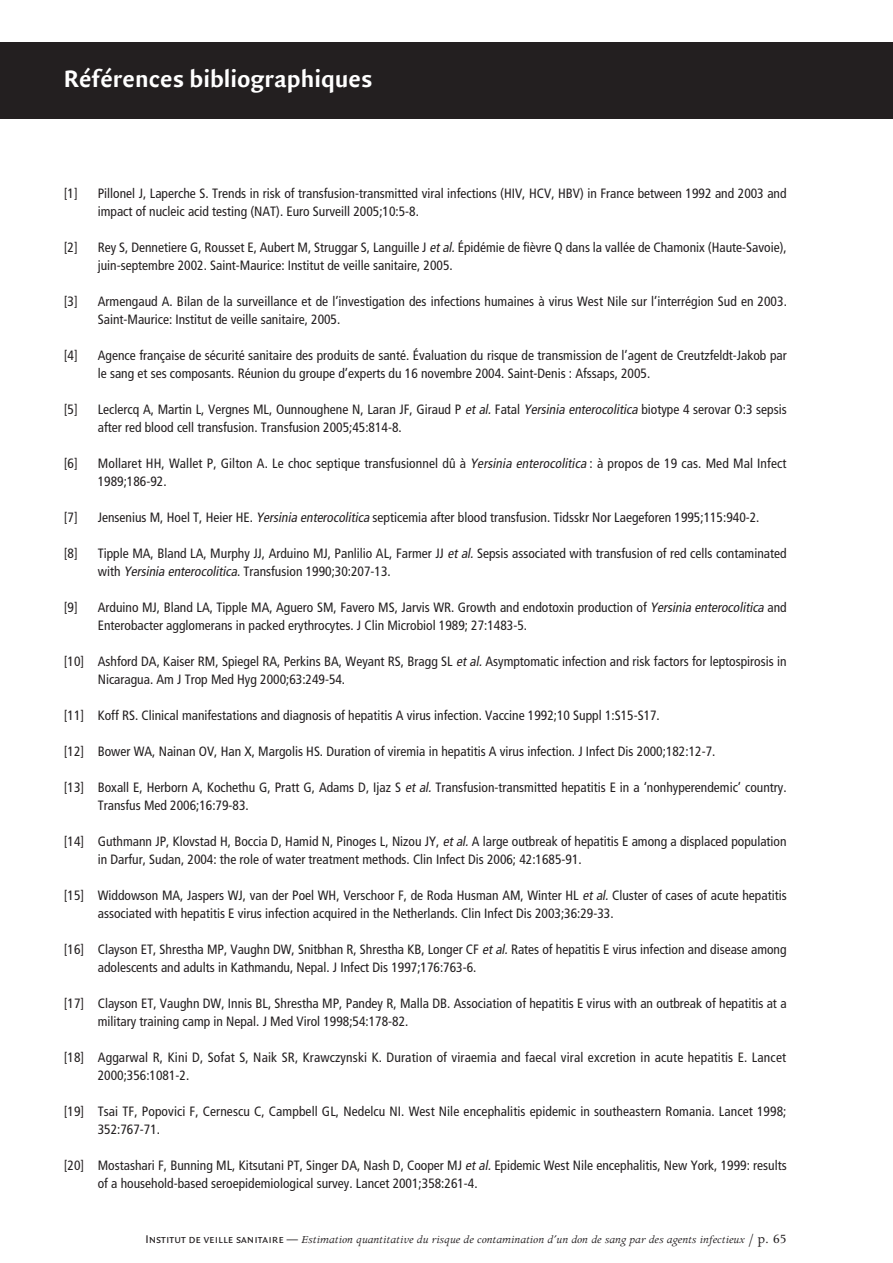
<style>
.page{position:relative;width:893px;height:1263px;background:#fff}
.page>*{position:absolute;margin:0;border:0;box-sizing:border-box;transform-origin:0 0}
.t1{font:700 25.5px "Quadraat Sans";color:#fff}
.t2{font:condensed 13.5px/18px "Frutiger LT Std";color:#231f20}
.t3{font:italic 12px "Apollo";color:#231f20}
.s1{font-style:italic}
.s2{font-family:"Quadraat Sans Caps";font-style:normal}
.s3{font-style:normal;font-size:14.25px}
</style>
<div class="page">
<div style="left:0;top:43px;width:893px;height:76px;background:#231f20"></div>
<h1 class="t1" style="left:64px;top:64px;width:310px">Références bibliographiques</h1>
<p class="t2" style="left:64px;top:184px;width:15px">[1]</p>
<p class="t2" style="left:98px;top:184px;width:690px">Pillonel J, Laperche S. Trends in risk of transfusion-transmitted viral infections (HIV, HCV, HBV) in France between 1992 and 2003 and impact of nucleic acid testing (NAT). Euro Surveill 2005;10:5-8.</p>
<p class="t2" style="left:64px;top:238px;width:15px">[2]</p>
<p class="t2" style="left:98px;top:238px;width:690px">Rey S, Dennetiere G, Rousset E, Aubert M, Struggar S, Languille J <span class="s1">etal.</span>Épidémie de fièvre Q dans la vallée de Chamonix (Haute-Savoie), juin-septembre 2002. Saint-Maurice: Institut de veille sanitaire, 2005.</p>
<p class="t2" style="left:64px;top:292px;width:15px">[3]</p>
<p class="t2" style="left:98px;top:292px;width:691px">Armengaud A. Bilan de la surveillance et de l’investigation des infections humaines à virus West Nile sur l’interrégion Sud en 2003.<br>Saint-Maurice: Institut de veille sanitaire, 2005.</p>
<p class="t2" style="left:64px;top:346px;width:15px">[4]</p>
<p class="t2" style="left:98px;top:346px;width:690px">Agence française de sécurité sanitaire des produits de santé. Évaluation du risque de transmission de l’agent de Creutzfeldt-Jakob par le sang et ses composants. Réunion du groupe d’experts du 16 novembre 2004. Saint-Denis : Afssaps, 2005.</p>
<p class="t2" style="left:64px;top:400px;width:15px">[5]</p>
<p class="t2" style="left:98px;top:400px;width:690px">Leclercq A, Martin L, Vergnes ML, Ounnoughene N, Laran JF, Giraud P <span class="s1">et al.</span> Fatal <span class="s1">Yersinia enterocolitica</span> biotype 4 serovar O:3 sepsis after red blood cell transfusion. Transfusion 2005;45:814-8.</p>
<p class="t2" style="left:64px;top:454px;width:15px">[6]</p>
<p class="t2" style="left:98px;top:454px;width:690px">Mollaret HH, Wallet P, Gilton A. Le choc septique transfusionnel dû à <span class="s1">Yersinia enterocolitica</span>: à propos de 19 cas. Med Mal Infect<br>1989;186-92.</p>
<p class="t2" style="left:64px;top:508px;width:15px">[7]</p>
<p class="t2" style="left:98px;top:508px;width:663px">Jensenius M, Hoel T, Heier HE. <span class="s1">Yersinia enterocolitica</span> septicemia after blood transfusion. Tidsskr Nor Laegeforen 1995;115:940-2.</p>
<p class="t2" style="left:64px;top:544px;width:15px">[8]</p>
<p class="t2" style="left:98px;top:544px;width:690px">Tipple MA, Bland LA, Murphy JJ, Arduino MJ, Panlilio AL, Farmer JJ <span class="s1">etal.</span>Sepsis associated with transfusion of red cells contaminated with <span class="s1">Yersinia enterocolitica</span>. Transfusion 1990;30:207-13.</p>
<p class="t2" style="left:64px;top:598px;width:15px">[9]</p>
<p class="t2" style="left:98px;top:598px;width:690px">Arduino MJ, Bland LA, Tipple MA, Aguero SM, Favero MS, Jarvis WR. Growth and endotoxin production of <span class="s1">Yersinia enterocolitica</span> and<br>Enterobacter agglomerans in packed erythrocytes. J Clin Microbiol 1989; 27:1483-5.</p>
<p class="t2" style="left:98px;top:652px;width:690px;text-indent:-34px">[10] Ashford DA, Kaiser RM, Spiegel RA, Perkins BA, Weyant RS, Bragg SL <span class="s1">etal.</span>Asymptomatic infection and risk factors for leptospirosis in<br>Nicaragua. Am J Trop Med Hyg 2000;63:249-54.</p>
<p class="t2" style="left:64px;top:706px;width:598px">[11] Koff RS. Clinical manifestations and diagnosis of hepatitis A virus infection. Vaccine 1992;10 Suppl 1:S15-S17.</p>
<p class="t2" style="left:64px;top:742px;width:653px">[12] Bower WA, Nainan OV, Han X, Margolis HS. Duration of viremia in hepatitis A virus infection. J Infect Dis 2000;182:12-7.</p>
<p class="t2" style="left:98px;top:778px;width:690px;text-indent:-34px">[13] Boxall E, Herborn A, Kochethu G, Pratt G, Adams D, Ijaz S <span class="s1">et al.</span> Transfusion-transmitted hepatitis E in a ‘nonhyperendemic’ country.<br>Transfus Med 2006;16:79-83.</p>
<p class="t2" style="left:98px;top:832px;width:690px;text-indent:-34px">[14] Guthmann JP, Klovstad H, Boccia D, Hamid N, Pinoges L, Nizou JY, <span class="s1">etal.</span>A large outbreak of hepatitis E among a displaced population in Darfur, Sudan, 2004: the role of water treatment methods. Clin Infect Dis 2006; 42:1685-91.</p>
<p class="t2" style="left:98px;top:886px;width:690px;text-indent:-34px">[15] Widdowson MA, Jaspers WJ, van der Poel WH, Verschoor F, de Roda Husman AM, Winter HL <span class="s1">et al.</span> Cluster of cases of acute hepatitis associated with hepatitis E virus infection acquired in the Netherlands. Clin Infect Dis 2003;36:29-33.</p>
<p class="t2" style="left:98px;top:940px;width:690px;text-indent:-34px">[16] Clayson ET, Shrestha MP, Vaughn DW, Snitbhan R, Shrestha KB, Longer CF <span class="s1">etal.</span>Rates of hepatitis E virus infection and disease among adolescents and adults in Kathmandu, Nepal. J Infect Dis 1997;176:763-6.</p>
<p class="t2" style="left:98px;top:994px;width:690px;text-indent:-34px">[17] Clayson ET, Vaughn DW, Innis BL, Shrestha MP, Pandey R, Malla DB. Association of hepatitis E virus with an outbreak of hepatitis at a military training camp in Nepal. J Med Virol 1998;54:178-82.</p>
<p class="t2" style="left:98px;top:1048px;width:690px;text-indent:-34px">[18] Aggarwal R, Kini D, Sofat S, Naik SR, Krawczynski K. Duration of viraemia and faecal viral excretion in acute hepatitis E. Lancet<br>2000;356:1081-2.</p>
<p class="t2" style="left:98px;top:1102px;width:690px;text-indent:-34px">[19] Tsai TF, Popovici F, Cernescu C, Campbell GL, Nedelcu NI. West Nile encephalitis epidemic in southeastern Romania. Lancet 1998;<br>352:767-71.</p>
<p class="t2" style="left:98px;top:1156px;width:690px;text-indent:-34px">[20] Mostashari F, Bunning ML, Kitsutani PT, Singer DA, Nash D, Cooper MJ <span class="s1">etal.</span>Epidemic West Nile encephalitis, New York, 1999: results of a household-based seroepidemiological survey. Lancet 2001;358:261-4.</p>
<p class="t3" style="left:145px;top:1233px;width:643px"><span class="s2">Institut de veille sanitaire —</span> Estimation quantitative du risque de contamination d’un don de sang par des agents infectieux <span class="s3">/ p. 65</span></p>
</div>
